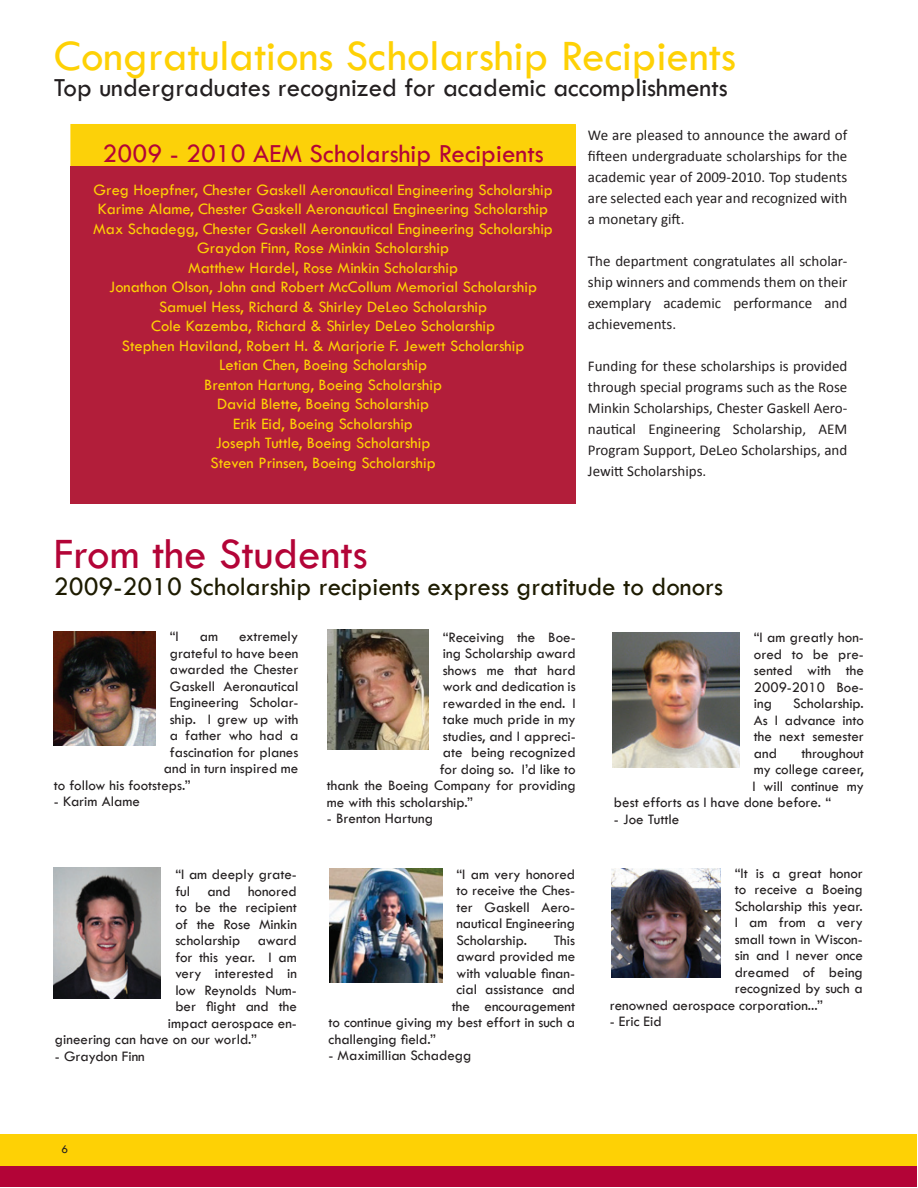
<style>
.page{position:relative;width:918px;height:1188px;background:#fff}
.page>*{position:absolute;margin:0;border:0;box-sizing:border-box;transform-origin:0 0}
.t1{font:45px "Tw Cen";color:#fed105}
.t2{font:45px "Tw Cen";color:#b30437}
.t3{font:27px "Tw Cen";color:#1d1b00}
.t4{font:27px "Tw Cen";color:#231f20}
.t5{font:27px "Tw Cen";color:#b30437}
.t6{font:16.5px/19.5px "Tw Cen";color:#fed105;text-align:center}
.t7{font:15px/16.5px "Tw Cen";color:#231f20;text-align:justify}
.t8{font:15px/21px "Calibri";color:#231f20;text-align:justify}
.t9{font:12px "Tw Cen";color:#231f20}
</style>
<div class="page">
<div style="left:71px;top:125px;width:504px;height:43px;background:#fcd109"></div>
<div style="left:70px;top:124px;width:506px;height:45px;border:2px solid #fed105"></div>
<div style="left:70px;top:167px;width:506px;height:337px;background:#b21e3a"></div>
<img style="left:54px;top:631px;width:101px;height:115px">
<img style="left:327px;top:630px;width:102px;height:119px">
<img style="left:612px;top:632px;width:127px;height:136px">
<img style="left:54px;top:868px;width:106px;height:131px">
<img style="left:329px;top:868px;width:113px;height:114px">
<img style="left:611px;top:869px;width:109px;height:109px">
<div style="left:1px;top:1135px;width:916px;height:36px;background:#fed105"></div>
<div style="left:1px;top:1167px;width:916px;height:20px;background:#b30437"></div>
<h1 class="t1" style="left:54px;top:31px;width:684px">Congratulations Scholarship Recipients</h1>
<h2 class="t4" style="left:54px;top:73px;width:675px">Top undergraduates recognized for academic accomplishments</h2>
<h2 class="t5" style="left:103px;top:139px;width:443px">2009 - 2010 AEM Scholarship Recipients</h2>
<p class="t6" style="left:93px;top:180px;width:461px">Greg Hoepfner, Chester Gaskell Aeronautical Engineering Scholarship Karime Alame, Chester Gaskell Aeronautical Engineering Scholarship Max Schadegg, Chester Gaskell Aeronautical Engineering Scholarship Graydon Finn, Rose Minkin Scholarship<br>Matthew Hardel, Rose Minkin Scholarship<br>Jonathon Olson, John and Robert McCollum Memorial Scholarship Samuel Hess, Richard &amp; Shirley DeLeo Scholarship<br>Cole Kazemba, Richard &amp; Shirley DeLeo Scholarship<br>Stephen Haviland, Robert H. &amp; Marjorie F. Jewett Scholarship<br>Letian Chen, Boeing Scholarship<br>Brenton Hartung, Boeing Scholarship<br>David Blette, Boeing Scholarship<br>Erik Eid, Boeing Scholarship<br>Joseph Tuttle, Boeing Scholarship<br>Steven Prinsen, Boeing Scholarship</p>
<p class="t8" style="left:588px;top:126px;width:261px">We are pleased to announce the award of fifteen undergraduate scholarships for the academic year of 2009-2010. Top students are selected each year and recognized with a monetary gift.</p>
<p class="t8" style="left:588px;top:252px;width:261px">The department congratulates all scholar&shy;ship winners and commends them on their exemplary academic performance and achievements.</p>
<p class="t8" style="left:588px;top:357px;width:261px">Funding for these scholarships is provided through special programs such as the Rose Minkin Scholarships, Chester Gaskell Aero&shy;nautical Engineering Scholarship, AEM Program Support, DeLeo Scholarships, and Jewitt Scholarships.</p>
<h1 class="t2" style="left:54px;top:530px;width:315px">From the Students</h1>
<h2 class="t3" style="left:54px;top:572px;width:671px">2009-2010 Scholarship recipients express gratitude to donors</h2>
<p class="t7" style="left:170px;top:629px;width:11px">“I</p>
<p class="t7" style="left:200px;top:629px;width:20px">am</p>
<p class="t7" style="left:239px;top:629px;width:61px">extremely</p>
<p class="t7" style="left:170px;top:645px;width:130px">grateful to have been</p>
<p class="t7" style="left:170px;top:662px;width:130px">awarded the Chester</p>
<p class="t7" style="left:170px;top:678px;width:130px">Gaskell Aeronautical</p>
<p class="t7" style="left:170px;top:695px;width:130px">Engineering Scholar-</p>
<p class="t7" style="left:170px;top:711px;width:130px">ship. I grew up with</p>
<p class="t7" style="left:170px;top:728px;width:130px">a father who had a</p>
<p class="t7" style="left:170px;top:744px;width:130px">fascination for planes</p>
<p class="t7" style="left:164px;top:761px;width:136px">and in turn inspired me</p>
<p class="t7" style="left:54px;top:777px;width:138px">to follow his footsteps.”</p>
<p class="t7" style="left:54px;top:794px;width:87px">- Karim Alame</p>
<p class="t7" style="left:175px;top:866px;width:123px">“I am deeply grate-</p>
<p class="t7" style="left:175px;top:883px;width:123px">ful and honored</p>
<p class="t7" style="left:175px;top:899px;width:123px">to be the recipient</p>
<p class="t7" style="left:175px;top:916px;width:123px">of the Rose Minkin</p>
<p class="t7" style="left:175px;top:932px;width:123px">scholarship award</p>
<p class="t7" style="left:175px;top:949px;width:123px">for this year. I am</p>
<p class="t7" style="left:175px;top:965px;width:123px">very interested in</p>
<p class="t7" style="left:175px;top:982px;width:123px">low Reynolds Num-</p>
<p class="t7" style="left:175px;top:998px;width:123px">ber flight and the</p>
<p class="t7" style="left:168px;top:1015px;width:131px">impact aerospace en-</p>
<p class="t7" style="left:55px;top:1031px;width:203px">gineering can have on our world.”</p>
<p class="t7" style="left:55px;top:1048px;width:91px">- Graydon Finn</p>
<p class="t7" style="left:443px;top:629px;width:134px">“Receiving the Boe-</p>
<p class="t7" style="left:443px;top:646px;width:134px">ing Scholarship award</p>
<p class="t7" style="left:443px;top:662px;width:134px">shows me that hard</p>
<p class="t7" style="left:443px;top:679px;width:134px">work and dedication is</p>
<p class="t7" style="left:443px;top:695px;width:134px">rewarded in the end. I</p>
<p class="t7" style="left:443px;top:712px;width:134px">take much pride in my</p>
<p class="t7" style="left:443px;top:728px;width:134px">studies, and I appreci-</p>
<p class="t7" style="left:443px;top:745px;width:134px">ate being recognized</p>
<p class="t7" style="left:440px;top:761px;width:137px">for doing so. I’d like to</p>
<p class="t7" style="left:327px;top:778px;width:250px">thank the Boeing Company for providing</p>
<p class="t7" style="left:327px;top:794px;width:148px">me with this scholarship.”</p>
<p class="t7" style="left:327px;top:811px;width:108px">- Brenton Hartung</p>
<p class="t7" style="left:456px;top:866px;width:120px">“I am very honored to receive the Ches&shy;ter Gaskell Aero&shy;nautical Engineering Scholarship.</p>
<p class="t7" style="left:554px;top:932px;width:23px">This</p>
<p class="t7" style="left:456px;top:948px;width:120px">award provided me</p>
<p class="t7" style="left:456px;top:965px;width:120px">with valuable finan-</p>
<p class="t7" style="left:456px;top:981px;width:120px">cial assistance and</p>
<p class="t7" style="left:452px;top:998px;width:125px">the encouragement</p>
<p class="t7" style="left:328px;top:1014px;width:248px">to continue giving my best effort in such a</p>
<p class="t7" style="left:328px;top:1031px;width:109px">challenging field.”</p>
<p class="t7" style="left:328px;top:1047px;width:144px">- Maximillian Schadegg</p>
<p class="t9" style="left:61px;top:1143px;width:8px">6</p>
<p class="t7" style="left:754px;top:630px;width:112px">“I am greatly hon&shy;ored to be pre&shy;sented with the 2009-2010 Boe&shy;ing</p>
<p class="t7" style="left:754px;top:696px;width:112px;text-indent:39px">Scholarship.<br>As I advance into the next semester and</p>
<p class="t7" style="left:802px;top:745px;width:64px">throughout</p>
<p class="t7" style="left:754px;top:762px;width:112px">my college career,</p>
<p class="t7" style="left:752px;top:778px;width:113px">I will continue my</p>
<p class="t7" style="left:614px;top:795px;width:219px">best efforts as I have done before. “</p>
<p class="t7" style="left:614px;top:811px;width:67px">- Joe Tuttle</p>
<p class="t7" style="left:735px;top:865px;width:130px">“It is a great honor</p>
<p class="t7" style="left:735px;top:881px;width:130px">to receive a Boeing</p>
<p class="t7" style="left:735px;top:898px;width:130px">Scholarship this year.</p>
<p class="t7" style="left:735px;top:914px;width:130px">I am from a very</p>
<p class="t7" style="left:735px;top:931px;width:130px">small town in Wiscon-</p>
<p class="t7" style="left:735px;top:947px;width:130px">sin and I never once</p>
<p class="t7" style="left:735px;top:964px;width:130px">dreamed of being</p>
<p class="t7" style="left:735px;top:980px;width:130px">recognized by such a</p>
<p class="t7" style="left:610px;top:997px;width:215px">renowned aerospace corporation...”</p>
<p class="t7" style="left:610px;top:1013px;width:54px">- Eric Eid</p>
</div>
